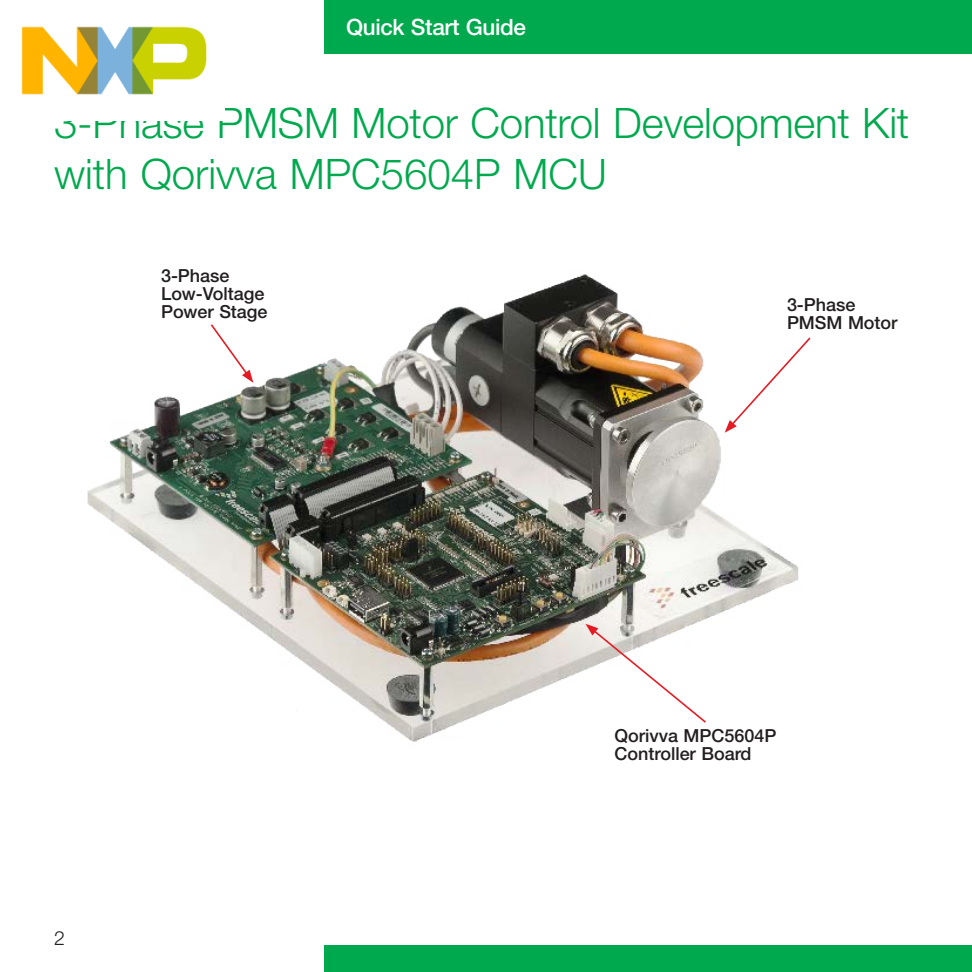
<style>
.page{position:relative;width:972px;height:972px;background:#fff}
.page>*{position:absolute;margin:0;border:0;box-sizing:border-box;transform-origin:0 0}
.t1{font:300 42px/51px "Helvetica Neue LT Pro";letter-spacing:-.005em;color:#00a94e}
.t2{font:500 22.5px "Helvetica Neue LT Pro";letter-spacing:-.015em;color:#fff}
.t3{font:300 19.5px "Helvetica Neue LT Pro";color:#231f20}
.t4{font:500 18px/18px "Helvetica Neue LT Pro";color:#231f20}
</style>
<div class="page">
<div style="left:324px;top:0;width:648px;height:54px;background:#00a94e"></div>
<img style="left:87px;top:274px;width:712px;height:468px">
<div style="left:324px;top:945px;width:648px;height:27px;background:#00a94e"></div>
<svg style="left:725px;top:336px;width:86px;height:97px"></svg>
<svg style="left:209px;top:322px;width:44px;height:61px"></svg>
<svg style="left:585px;top:624px;width:123px;height:100px"></svg>
<img style="left:21px;top:26px;width:186px;height:69px">
<p class="t2" style="left:346px;top:14px;width:182px">Quick Start Guide</p>
<h1 class="t1" style="left:54px;top:97px;width:857px">3-Phase PMSM Motor Control Development Kit with Qorivva MPC5604P MCU</h1>
<p class="t4" style="left:161px;top:267px;width:108px">3-Phase<br>Low-Voltage<br>Power Stage</p>
<p class="t3" style="left:54px;top:926px;width:12px">2</p>
<p class="t4" style="left:787px;top:295px;width:112px">3-Phase<br>PMSM Motor</p>
<p class="t4" style="left:615px;top:727px;width:163px">Qorivva MPC5604P<br>Controller Board</p>
</div>
